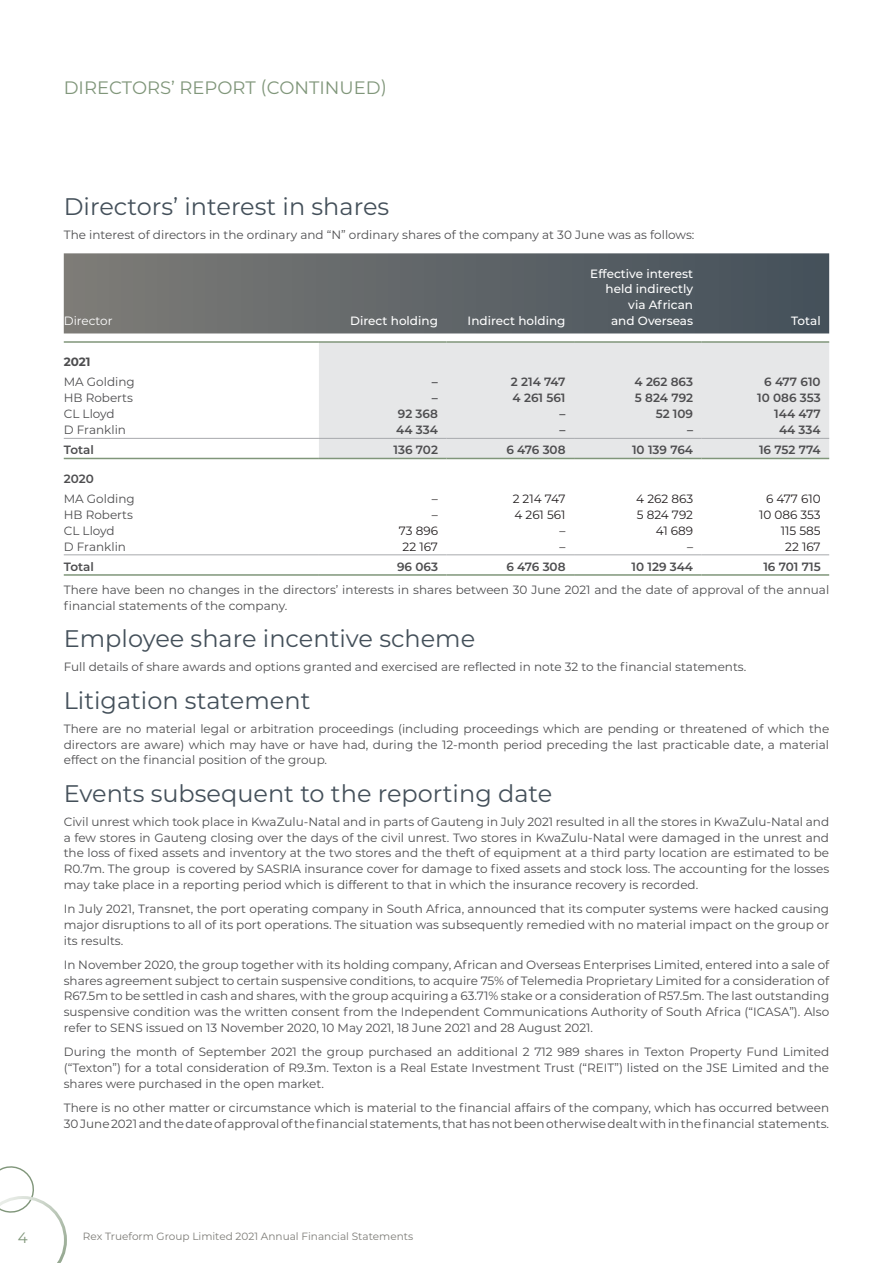
<style>
.page{position:relative;width:893px;height:1263px;background:#fff}
.page>*{position:absolute;margin:0;border:0;box-sizing:border-box;transform-origin:0 0}
.t1{font:24px "Montserrat";color:#44505a}
.t2{font:18px "Montserrat";color:#80967a}
.t3{font:15px "Montserrat";color:#80967a}
.t4{font:12px/15.8px "Montserrat";color:#4d4d4f;text-align:justify}
.t5{font:600 12px "Montserrat";color:#4d4d4f}
.t6{font:500 12px/15.8px "Montserrat";color:#fff;text-align:right}
.t7{font:12px "Montserrat";color:#231f20}
.t8{font:12px "Montserrat";color:#fff}
.t9{font:700 12px "Montserrat";color:#4d4d4f}
.t10{font:10.5px "Montserrat";color:#7d7c77}
</style>
<div class="page">
<svg style="left:64px;top:253px;width:765px;height:80px;background:#616669"></svg>
<div style="left:319px;top:343px;width:510px;height:115px;background:#e6e7e8"></div>
<hr style="left:64px;top:438px;width:255px;height:1px;background:#a7a9ac">
<hr style="left:319px;top:438px;width:127px;height:1px;background:#a7a9ac">
<hr style="left:446px;top:438px;width:128px;height:1px;background:#a7a9ac">
<hr style="left:574px;top:438px;width:128px;height:1px;background:#a7a9ac">
<hr style="left:702px;top:438px;width:127px;height:1px;background:#a7a9ac">
<hr style="left:64px;top:574px;width:255px;height:2px;background:#80967a">
<hr style="left:319px;top:574px;width:127px;height:2px;background:#80967a">
<hr style="left:446px;top:574px;width:128px;height:2px;background:#80967a">
<hr style="left:574px;top:574px;width:128px;height:2px;background:#80967a">
<hr style="left:702px;top:574px;width:127px;height:2px;background:#80967a">
<hr style="left:64px;top:554px;width:255px;height:1px;background:#a7a9ac">
<hr style="left:319px;top:554px;width:127px;height:1px;background:#a7a9ac">
<hr style="left:446px;top:554px;width:128px;height:1px;background:#a7a9ac">
<hr style="left:574px;top:554px;width:128px;height:1px;background:#a7a9ac">
<hr style="left:702px;top:554px;width:127px;height:1px;background:#a7a9ac">
<hr style="left:64px;top:458px;width:255px;height:1px;background:#80967a">
<hr style="left:319px;top:458px;width:127px;height:1px;background:#80967a">
<hr style="left:446px;top:458px;width:128px;height:1px;background:#80967a">
<hr style="left:574px;top:458px;width:128px;height:1px;background:#80967a">
<hr style="left:702px;top:458px;width:127px;height:1px;background:#80967a">
<hr style="left:64px;top:341px;width:255px;height:2px;background:#80967a">
<hr style="left:319px;top:341px;width:127px;height:2px;background:#80967a">
<hr style="left:446px;top:341px;width:128px;height:2px;background:#80967a">
<hr style="left:574px;top:341px;width:128px;height:2px;background:#80967a">
<hr style="left:702px;top:341px;width:127px;height:2px;background:#80967a">
<svg style="left:0;top:1166px;width:67px;height:97px"></svg>
<h2 class="t2" style="left:64px;top:75px;width:325px">DIRECTORS’ REPORT (CONTINUED)</h2>
<h1 class="t1" style="left:64px;top:190px;width:327px">Directors’ interest in shares</h1>
<p class="t4" style="left:64px;top:226px;width:632px">The interest of directors in the ordinary and “N” ordinary shares of the company at 30 June was as follows:</p>
<p class="t8" style="left:64px;top:312px;width:50px">Director</p>
<p class="t6" style="left:350px;top:312px;width:89px">Direct holding</p>
<p class="t6" style="left:468px;top:312px;width:99px">Indirect holding</p>
<p class="t6" style="left:590px;top:265px;width:104px">Effective interest held indirectly via African<br>and Overseas</p>
<p class="t6" style="left:791px;top:312px;width:31px">Total</p>
<p class="t9" style="left:64px;top:353px;width:28px">2021</p>
<p class="t4" style="left:64px;top:374px;width:72px">MA Golding</p>
<p class="t5" style="left:432px;top:374px;width:7px">–</p>
<p class="t5" style="left:511px;top:374px;width:56px">2 214 747</p>
<p class="t5" style="left:635px;top:374px;width:60px">4 262 863</p>
<p class="t5" style="left:764px;top:374px;width:58px">6 477 610</p>
<p class="t4" style="left:64px;top:390px;width:71px">HB Roberts</p>
<p class="t5" style="left:432px;top:390px;width:7px">–</p>
<p class="t5" style="left:513px;top:390px;width:54px">4 261 561</p>
<p class="t5" style="left:635px;top:390px;width:60px">5 824 792</p>
<p class="t5" style="left:757px;top:390px;width:65px">10 086 353</p>
<p class="t4" style="left:64px;top:406px;width:52px">CL Lloyd</p>
<p class="t5" style="left:398px;top:405px;width:42px">92 368</p>
<p class="t5" style="left:560px;top:405px;width:7px">–</p>
<p class="t5" style="left:656px;top:405px;width:39px">52 109</p>
<p class="t5" style="left:774px;top:405px;width:48px">144 477</p>
<p class="t4" style="left:64px;top:421px;width:64px">D Franklin</p>
<p class="t5" style="left:396px;top:421px;width:43px">44 334</p>
<p class="t5" style="left:560px;top:421px;width:7px">–</p>
<p class="t5" style="left:687px;top:421px;width:7px">–</p>
<p class="t5" style="left:779px;top:421px;width:43px">44 334</p>
<p class="t5" style="left:64px;top:441px;width:32px">Total</p>
<p class="t5" style="left:394px;top:441px;width:46px">136 702</p>
<p class="t5" style="left:506px;top:441px;width:61px">6 476 308</p>
<p class="t5" style="left:632px;top:441px;width:63px">10 139 764</p>
<p class="t5" style="left:759px;top:441px;width:63px">16 752 774</p>
<p class="t5" style="left:64px;top:470px;width:31px">2020</p>
<p class="t4" style="left:64px;top:490px;width:72px">MA Golding</p>
<p class="t7" style="left:432px;top:490px;width:7px">–</p>
<p class="t7" style="left:513px;top:490px;width:54px">2 214 747</p>
<p class="t7" style="left:636px;top:490px;width:58px">4 262 863</p>
<p class="t7" style="left:766px;top:490px;width:56px">6 477 610</p>
<p class="t4" style="left:64px;top:506px;width:71px">HB Roberts</p>
<p class="t7" style="left:432px;top:506px;width:7px">–</p>
<p class="t7" style="left:514px;top:506px;width:53px">4 261 561</p>
<p class="t7" style="left:637px;top:506px;width:58px">5 824 792</p>
<p class="t7" style="left:759px;top:506px;width:63px">10 086 353</p>
<p class="t4" style="left:64px;top:522px;width:52px">CL Lloyd</p>
<p class="t7" style="left:399px;top:522px;width:41px">73 896</p>
<p class="t7" style="left:560px;top:522px;width:7px">–</p>
<p class="t7" style="left:656px;top:522px;width:39px">41 689</p>
<p class="t7" style="left:781px;top:522px;width:41px">115 585</p>
<p class="t4" style="left:64px;top:538px;width:64px">D Franklin</p>
<p class="t7" style="left:403px;top:538px;width:37px">22 167</p>
<p class="t7" style="left:560px;top:538px;width:7px">–</p>
<p class="t7" style="left:687px;top:538px;width:7px">–</p>
<p class="t7" style="left:785px;top:538px;width:37px">22 167</p>
<p class="t5" style="left:64px;top:558px;width:32px">Total</p>
<p class="t5" style="left:397px;top:558px;width:42px">96 063</p>
<p class="t5" style="left:506px;top:558px;width:61px">6 476 308</p>
<p class="t5" style="left:631px;top:558px;width:63px">10 129 344</p>
<p class="t5" style="left:763px;top:558px;width:59px">16 701 715</p>
<p class="t4" style="left:64px;top:581px;width:767px">There have been no changes in the directors’ interests in shares between 30 June 2021 and the date of approval of the annual financial statements of the company.</p>
<h1 class="t1" style="left:64px;top:622px;width:413px">Employee share incentive scheme</h1>
<p class="t4" style="left:64px;top:659px;width:684px">Full details of share awards and options granted and exercised are reflected in note 32 to the financial statements.</p>
<h1 class="t1" style="left:64px;top:683px;width:248px">Litigation statement</h1>
<p class="t4" style="left:64px;top:720px;width:767px">There are no material legal or arbitration proceedings (including proceedings which are pending or threatened of which the directors are aware) which may have or have had, during the 12-month period preceding the last practicable date, a material effect on the financial position of the group.</p>
<h1 class="t1" style="left:64px;top:777px;width:490px">Events subsequent to the reporting date</h1>
<p class="t4" style="left:64px;top:813px;width:767px">Civil unrest which took place in KwaZulu-Natal and in parts of Gauteng in July 2021 resulted in all the stores in KwaZulu-Natal and a few stores in Gauteng closing over the days of the civil unrest. Two stores in KwaZulu-Natal were damaged in the unrest and the loss of fixed assets and inventory at the two stores and the theft of equipment at a third party location are estimated to be R0.7m. The group is covered by SASRIA insurance cover for damage to fixed assets and stock loss. The accounting for the losses may take place in a reporting period which is different to that in which the insurance recovery is recorded.</p>
<p class="t4" style="left:64px;top:900px;width:767px">In July 2021, Transnet, the port operating company in South Africa, announced that its computer systems were hacked causing major disruptions to all of its port operations. The situation was subsequently remedied with no material impact on the group or its results.</p>
<p class="t4" style="left:64px;top:956px;width:767px">In November 2020, the group together with its holding company, African and Overseas Enterprises Limited, entered into a sale of shares agreement subject to certain suspensive conditions, to acquire 75% of Telemedia Proprietary Limited for a consideration of R67.5m to be settled in cash and shares, with the group acquiring a 63.71% stake or a consideration of R57.5m. The last outstanding suspensive condition was the written consent from the Independent Communications Authority of South Africa (“ICASA”). Also refer to SENS issued on 13 November 2020, 10 May 2021, 18 June 2021 and 28 August 2021.</p>
<p class="t4" style="left:64px;top:1043px;width:767px">During the month of September 2021 the group purchased an additional 2 712 989 shares in Texton Property Fund Limited (“Texton”) for a total consideration of R9.3m. Texton is a Real Estate Investment Trust (“REIT”) listed on the JSE Limited and the shares were purchased in the open market.</p>
<p class="t4" style="left:64px;top:1099px;width:767px">There is no other matter or circumstance which is material to the financial affairs of the company, which has occurred between<br>30 June 2021 and the date of approval of the financial statements, that has not been otherwise dealt with in the financial statements.</p>
<p class="t3" style="left:18px;top:1227px;width:11px">4</p>
<p class="t10" style="left:83px;top:1229px;width:332px">Rex Trueform Group Limited 2021 Annual Financial Statements</p>
</div>
